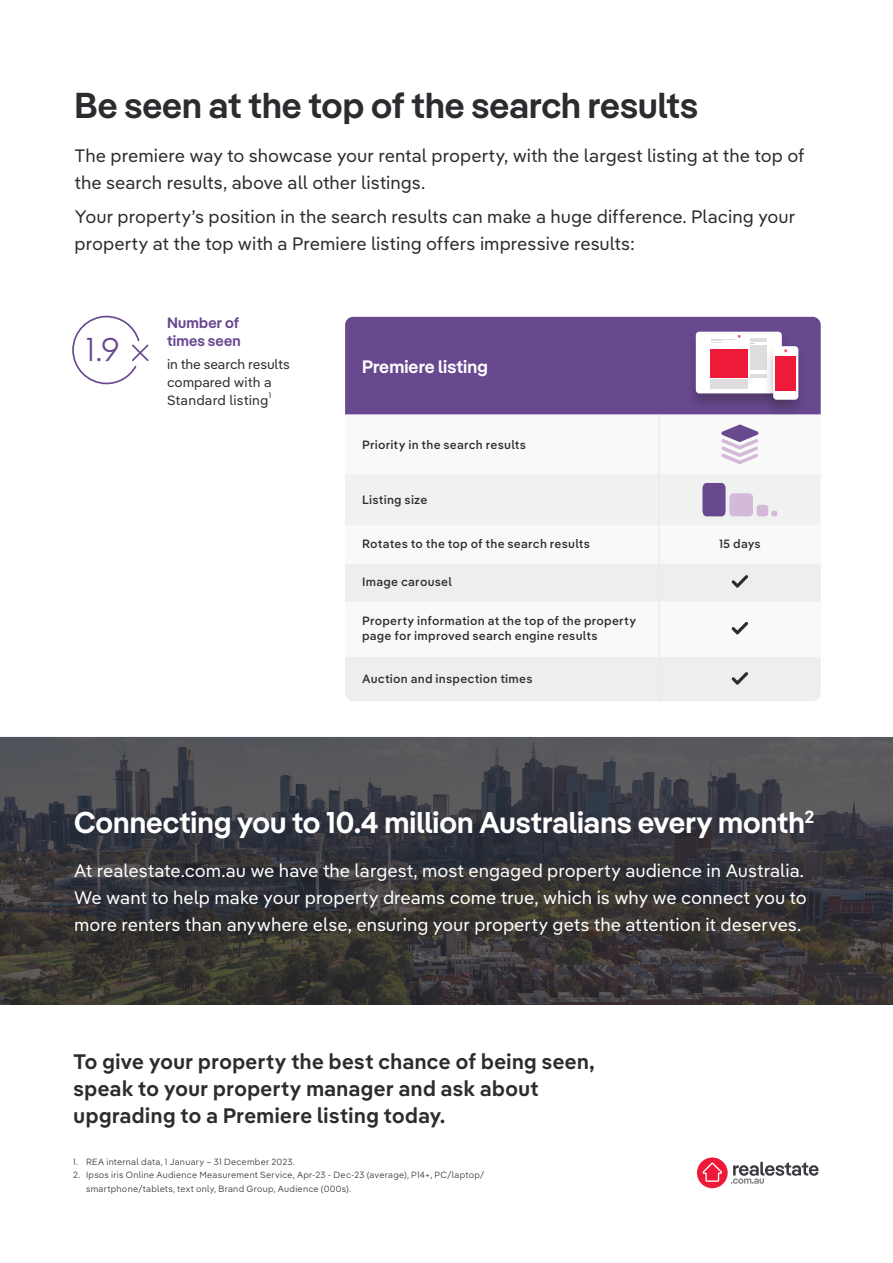
<style>
.page{position:relative;width:893px;height:1263px;background:#fff}
.page>*{position:absolute;margin:0;border:0;box-sizing:border-box;transform-origin:0 0}
.t1{font:600 36px "REA Pangea";color:#2d2b2f}
.CTA{font:300 33px "REA Pangea Text";color:#68488f}
.t2{font:600 30px "REA Pangea";color:#fff}
.t3{font:600 21px/27px "REA Pangea Text";letter-spacing:-.005em;color:#2d2b2f}
.t4{font:18px/27px "REA Pangea Text";color:#2d2b2f}
.t5{font:18px/27px "REA Pangea Text";color:#fff}
.H4_-_table{font:600 18px "REA Pangea";letter-spacing:.005em;color:#fff}
.t6{font:600 15px/18px "REA Pangea";letter-spacing:.015em;color:#68488f}
.t7{font:13.5px/18px "REA Pangea Text";letter-spacing:-.005em;color:#2d2b2f}
.Body___table{font:500 12px/15px "REA Pangea Text";letter-spacing:.02em;color:#2d2b2f}
.Disclaimer{font:300 9px/13.5px "REA Pangea Text";letter-spacing:.03em;color:#2d2b2f}
.t8{font:7.8px "REA Pangea Text";color:#2d2b2f}
</style>
<div class="page">
<img style="left:0;top:737px;width:893px;height:268px">
<svg style="left:72px;top:315px;width:77px;height:70px"></svg>
<div style="left:697px;top:1157px;width:31px;height:31px;background:#ed1a3a;border-radius:50%"></div>
<svg style="left:702px;top:1163px;width:20px;height:19px"></svg>
<svg style="left:731px;top:1162px;width:87px;height:22px"></svg>
<div style="left:345px;top:317px;width:476px;height:98px;background:#68488f"></div>
<hr style="left:658px;top:415px;width:2px;height:59px;background:#ebebea">
<hr style="left:658px;top:525px;width:2px;height:38px;background:#ebebea">
<hr style="left:658px;top:602px;width:2px;height:55px;background:#ebebea">
<hr style="left:658px;top:657px;width:2px;height:45px;background:#ebebea">
<svg style="left:721px;top:424px;width:37px;height:40px"></svg>
<div style="left:345px;top:474px;width:476px;height:51px;background:#f0f1f1"></div>
<div style="left:345px;top:563px;width:476px;height:39px;background:#edeeee"></div>
<svg style="left:732px;top:622px;width:16px;height:12px"></svg>
<div style="left:345px;top:657px;width:476px;height:44px;background:#edeeee"></div>
<div style="left:687px;top:331px;width:104px;height:80px;background:#231f20;opacity:.3"></div>
<div style="left:696px;top:332px;width:86px;height:61px;background:#fff;border-radius:4px"></div>
<hr style="left:750px;top:338px;width:16px;height:4px;background:#dedcdc">
<div style="left:750px;top:346px;width:16px;height:15px;background:#dedcdc"></div>
<hr style="left:750px;top:361px;width:16px;height:4px;background:#dedcdc">
<div style="left:750px;top:365px;width:16px;height:5px;background:#dedcdc"></div>
<hr style="left:750px;top:374px;width:17px;height:4px;background:#dedcdc">
<svg style="left:750px;top:343px;width:16px;height:3px"></svg>
<svg style="left:711px;top:335px;width:29px;height:8px"></svg>
<div style="left:710px;top:349px;width:38px;height:29px;background:#ed1a3a"></div>
<div style="left:710px;top:380px;width:38px;height:9px;background:#dedcdc"></div>
<div style="left:764px;top:346px;width:43px;height:72px;background:#231f20;opacity:.3"></div>
<div style="left:773px;top:346px;width:25px;height:54px;background:#fff;border-radius:4px"></div>
<div style="left:776px;top:356px;width:20px;height:35px;background:#ed1a3a"></div>
<p class="t1" style="left:75px;top:79px;width:625px">Be seen at the top of the search results</p>
<p class="t4" style="left:75px;top:140px;width:731px">The premiere way to showcase your rental property, with the largest listing at the top of the search results, above all other listings.</p>
<p class="t4" style="left:75px;top:202px;width:722px">Your property’s position in the search results can make a huge difference. Placing your property at the top with a Premiere listing offers impressive results:</p>
<p class="CTA" style="left:86px;top:324px;width:35px">1.9</p>
<p class="t6" style="left:167px;top:312px;width:75px">Number of times seen</p>
<p class="t7" style="left:167px;top:354px;width:124px">in the search results compared with a<br>Standard listing</p>
<p class="t8" style="left:269px;top:390px;width:4px">1</p>
<p class="H4_-_table" style="left:362px;top:353px;width:127px">Premiere listing</p>
<p class="Body___table" style="left:362px;top:436px;width:165px">Priority in the search results</p>
<p class="Body___table" style="left:362px;top:492px;width:67px">Listing size</p>
<p class="Body___table" style="left:362px;top:535px;width:230px">Rotates to the top of the search results</p>
<p class="Body___table" style="left:719px;top:535px;width:43px">15 days</p>
<p class="Body___table" style="left:362px;top:573px;width:91px">Image carousel</p>
<p class="Body___table" style="left:362px;top:613px;width:275px">Property information at the top of the property page for improved search engine results</p>
<p class="Body___table" style="left:362px;top:670px;width:172px">Auction and inspection times</p>
<p class="t2" style="left:74px;top:801px;width:741px">Connecting you to 10.4 million Australians every month<sup>2</sup></p>
<p class="t5" style="left:74px;top:856px;width:734px">At realestate.com.au we have the largest, most engaged property audience in Australia.<br>We want to help make your property dreams come true, which is why we connect you to more renters than anywhere else, ensuring your property gets the attention it deserves.</p>
<p class="t3" style="left:73px;top:1046px;width:523px">To give your property the best chance of being seen, speak to your property manager and ask about upgrading to a Premiere listing today.</p>
<p class="Disclaimer" style="left:73px;top:1154px;width:223px">1. REA internal data, 1 January – 31 December 2023.</p>
<p class="Disclaimer" style="left:86px;top:1167px;width:400px;text-indent:-13px">2. Ipsos iris Online Audience Measurement Service, Apr-23 - Dec-23 (average), P14+, PC/laptop/ smartphone/tablets, text only, Brand Group, Audience (000s).</p>
</div>
